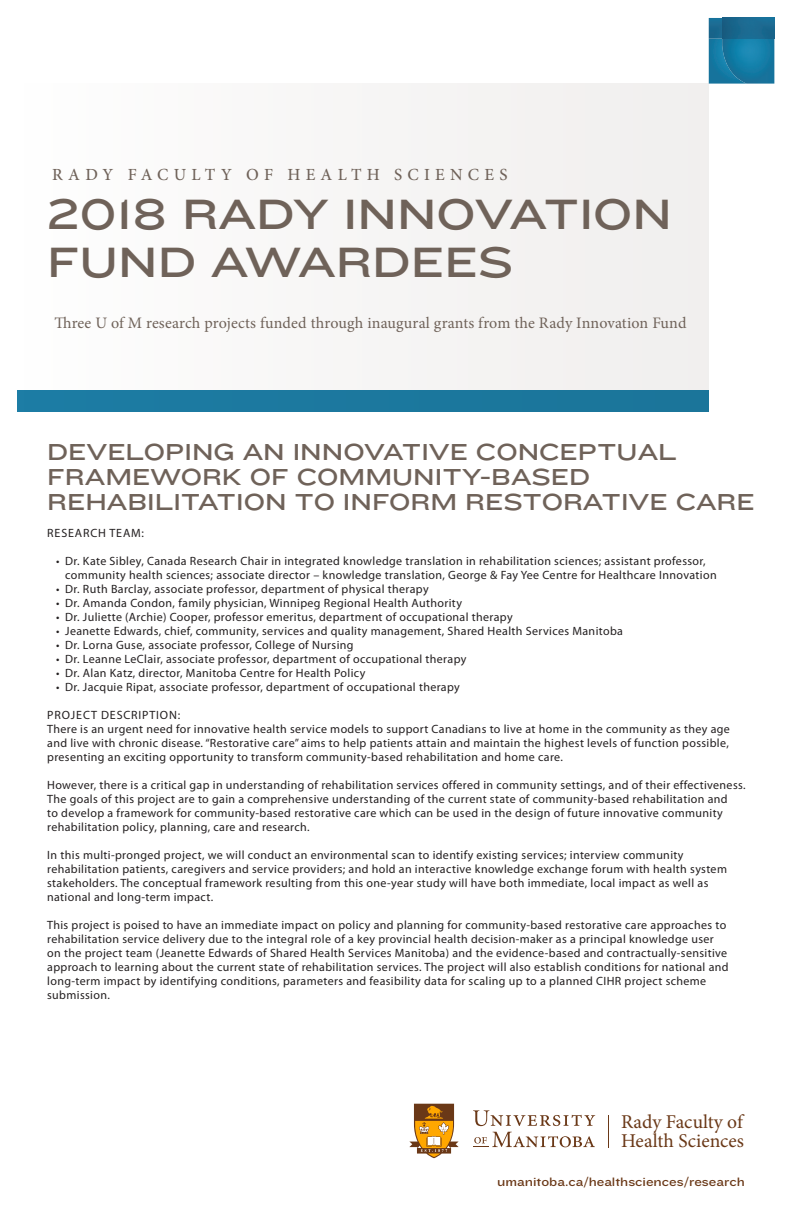
<style>
.page{position:relative;width:792px;height:1224px;background:#fff}
.page>*{position:absolute;margin:0;border:0;box-sizing:border-box;transform-origin:0 0}
.t1{font:44px "Knockout HTF34 Junior Sumo";color:#6f6259}
.t2{font:24px/25px "Knockout HTF34 Junior Sumo";color:#6f6259}
.t3{font:19.5px/19.5px "Minion Pro";color:#6a3817}
.t4{font:500 17px "Minion Pro";letter-spacing:.31em;color:#6f6259}
.t5{font:16px "Minion Pro";letter-spacing:.01em;color:#6f6259}
.t6{font:12.7px "Knockout 33 Junior Heviwt";color:#6a3817}
.t7{font:12px/14px "Myriad Pro";letter-spacing:.03em;color:#231f20}
.t8{font:12px "Myriad Pro";letter-spacing:.07em;color:#231f20}
</style>
<div class="page">
<div style="left:18px;top:84px;width:691px;height:328px;background:#f6f6f5"></div>
<svg style="left:473px;top:1110px;width:122px;height:16px"></svg>
<svg style="left:473px;top:1132px;width:122px;height:15px"></svg>
<svg style="left:409px;top:1103px;width:50px;height:56px"></svg>
<hr style="left:608px;top:1115px;width:1px;height:32px;background:#6a3817">
<div style="left:18px;top:390px;width:691px;height:22px;background:#1c789e"></div>
<svg style="left:709px;top:39px;width:13px;height:45px"></svg>
<img style="left:709px;top:18px;width:13px;height:21px">
<img style="left:722px;top:39px;width:25px;height:45px">
<img style="left:747px;top:39px;width:28px;height:45px">
<svg style="left:774px;top:18px;width:1px;height:21px"></svg>
<img style="left:722px;top:18px;width:52px;height:21px">
<p class="t4" style="left:52px;top:163px;width:457px">RADY FACULTY OF HEALTH SCIENCES</p>
<p class="t1" style="left:47px;top:190px;width:626px">2018 RADY INNOVATION</p>
<p class="t1" style="left:47px;top:238px;width:468px">FUND AWARDEES</p>
<p class="t5" style="left:54px;top:312px;width:634px">Three U of M research projects funded through inaugural grants from the Rady Innovation Fund</p>
<p class="t2" style="left:47px;top:440px;width:709px">DEVELOPING AN INNOVATIVE CONCEPTUAL<br>FRAMEWORK OF COMMUNITY-BASED<br>REHABILITATION TO INFORM RESTORATIVE CARE</p>
<p class="t8" style="left:47px;top:526px;width:98px">RESEARCH TEAM:</p>
<p class="t7" style="left:65px;top:554px;width:653px;text-indent:-9px">• Dr. Kate Sibley, Canada Research Chair in integrated knowledge translation in rehabilitation sciences; assistant professor, community health sciences; associate director – knowledge translation, George &amp; Fay Yee Centre for Healthcare Innovation</p>
<p class="t7" style="left:56px;top:582px;width:374px">• Dr. Ruth Barclay, associate professor, department of physical therapy</p>
<p class="t7" style="left:56px;top:596px;width:407px">• Dr. Amanda Condon, family physician, Winnipeg Regional Health Authority</p>
<p class="t7" style="left:56px;top:610px;width:458px">• Dr. Juliette (Archie) Cooper, professor emeritus, department of occupational therapy</p>
<p class="t7" style="left:56px;top:624px;width:568px">• Jeanette Edwards, chief, community, services and quality management, Shared Health Services Manitoba</p>
<p class="t7" style="left:56px;top:638px;width:299px">• Dr. Lorna Guse, associate professor, College of Nursing</p>
<p class="t7" style="left:56px;top:652px;width:412px">• Dr. Leanne LeClair, associate professor, department of occupational therapy</p>
<p class="t7" style="left:56px;top:666px;width:311px">• Dr. Alan Katz, director, Manitoba Centre for Health Policy</p>
<p class="t7" style="left:56px;top:680px;width:405px">• Dr. Jacquie Ripat, associate professor, department of occupational therapy</p>
<p class="t8" style="left:47px;top:708px;width:134px">PROJECT DESCRIPTION:</p>
<p class="t7" style="left:47px;top:722px;width:684px;text-align:justify">There is an urgent need for innovative health service models to support Canadians to live at home in the community as they age and live with chronic disease. “Restorative care” aims to help patients attain and maintain the highest levels of function possible, presenting an exciting opportunity to transform community-based rehabilitation and home care.</p>
<p class="t7" style="left:47px;top:778px;width:700px">However, there is a critical gap in understanding of rehabilitation services offered in community settings, and of their effectiveness.<br>The goals of this project are to gain a comprehensive understanding of the current state of community-based rehabilitation and<br>to develop a framework for community-based restorative care which can be used in the design of future innovative community rehabilitation policy, planning, care and research.</p>
<p class="t7" style="left:47px;top:848px;width:681px">In this multi-pronged project, we will conduct an environmental scan to identify existing services; interview community rehabilitation patients, caregivers and service providers; and hold an interactive knowledge exchange forum with health system stakeholders. The conceptual framework resulting from this one-year study will have both immediate, local impact as well as national and long-term impact.</p>
<p class="t7" style="left:47px;top:918px;width:683px">This project is poised to have an immediate impact on policy and planning for community-based restorative care approaches to rehabilitation service delivery due to the integral role of a key provincial health decision-maker as a principal knowledge user on the project team (Jeanette Edwards of Shared Health Services Manitoba) and the evidence-based and contractually-sensitive approach to learning about the current state of rehabilitation services. The project will also establish conditions for national and long-term impact by identifying conditions, parameters and feasibility data for scaling up to a planned CIHR project scheme submission.</p>
<p class="t3" style="left:621px;top:1112px;width:124px">Rady Faculty of<br>Health Sciences</p>
<p class="t6" style="left:497px;top:1172px;width:249px">umanitoba.ca/healthsciences/research</p>
</div>
